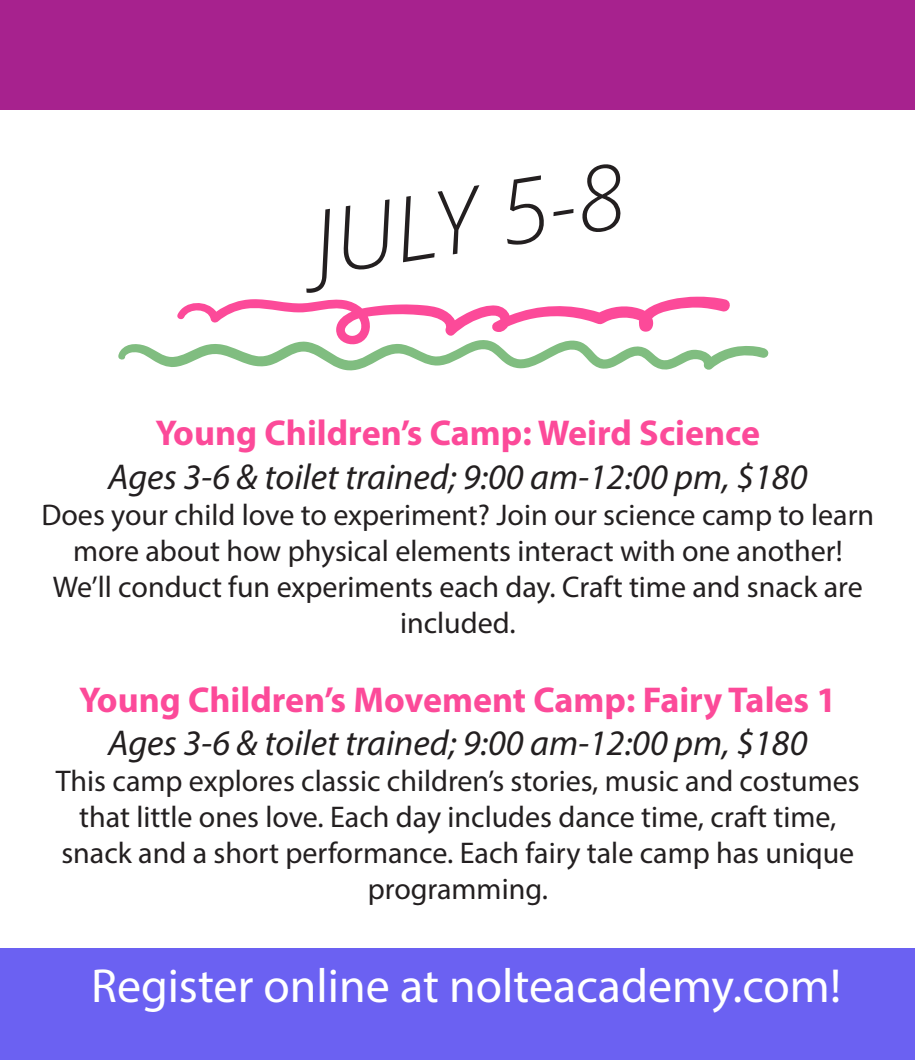
<style>
.page{position:relative;width:915px;height:1060px;background:#fff}
.page>*{position:absolute;margin:0;border:0;box-sizing:border-box;transform-origin:0 0}
.t1{font:italic 300 90px "Open Sans";color:#231f20}
.t2{font:48px "Myriad Pro";color:#fff}
.t3{font:italic 36px "Myriad Pro";color:#231f20}
.t4{font:700 36px "Myriad Pro";color:#fc4a99}
.t5{font:30px/36px "Myriad Pro";color:#231f20;text-align:center}
</style>
<div class="page">
<div style="left:0;top:948px;width:914px;height:112px;background:#6b61f2"></div>
<div style="left:0;top:0;width:914px;height:109px;background:#a7228e"></div>
<svg style="left:118px;top:297px;width:651px;height:74px"></svg>
<p class="t1" style="left:303px;top:182px;width:317px;rotate:-9deg">JULY 5-8</p>
<p class="t4" style="left:155px;top:410px;width:606px">Young Children’s Camp: Weird Science</p>
<p class="t3" style="left:108px;top:454px;width:700px">Ages 3-6 &amp; toilet trained; 9:00 am-12:00 pm, $180</p>
<p class="t5" style="left:41px;top:496px;width:834px">Does your child love to experiment? Join our science camp to learn more about how physical elements interact with one another!<br>We’ll conduct fun experiments each day. Craft time and snack are included.</p>
<p class="t4" style="left:79px;top:676px;width:758px">Young Children’s Movement Camp: Fairy Tales 1</p>
<p class="t3" style="left:108px;top:721px;width:700px">Ages 3-6 &amp; toilet trained; 9:00 am-12:00 pm, $180</p>
<p class="t5" style="left:56px;top:762px;width:805px">This camp explores classic children’s stories, music and costumes that little ones love. Each day includes dance time, craft time, snack and a short performance. Each fairy tale camp has unique programming.</p>
<p class="t2" style="left:91px;top:957px;width:751px">Register online at nolteacademy.com!</p>
</div>
